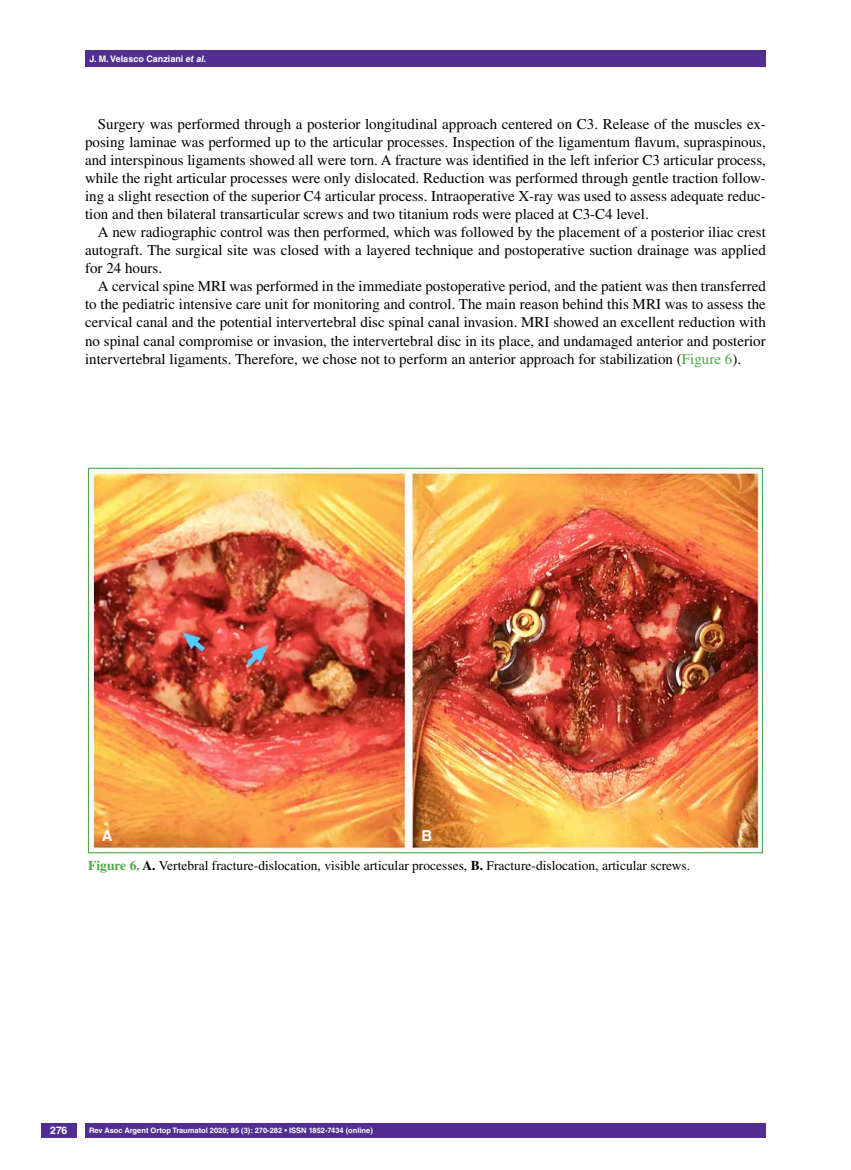
<style>
.page{position:relative;width:851px;height:1170px;background:#fff}
.page>*{position:absolute;margin:0;border:0;box-sizing:border-box;transform-origin:0 0}
.t1{font:15px/18px "Times LT Std";color:#000;text-align:justify}
.t2{font:700 15px "Helvetica LT Std";color:#fff}
.t3{font:13.5px "Times LT Std";color:#000}
.t4{font:700 10.5px "Helvetica LT Std";color:#fff}
.t5{font:700 9px "Helvetica LT Std";color:#fff}
.t6{font:700 7.5px "Helvetica LT Std";color:#fff}
.s1{font-style:italic}
.s2{color:#49a942}
.s3{font-weight:700;color:#49a942}
.s4{font-weight:700}
</style>
<div class="page">
<div style="left:41px;top:1123px;width:36px;height:14px;background:#522e91"></div>
<div style="left:85px;top:50px;width:680px;height:17px;background:#522e91"></div>
<div style="left:85px;top:1123px;width:680px;height:14px;background:#522e91"></div>
<img style="left:90px;top:469px;width:671px;height:382px">
<p class="t5" style="left:89px;top:53px;width:118px">J. M. Velasco Canziani <span class="s1">et al.</span></p>
<p class="t1" style="left:85px;top:115px;width:682px;text-indent:13px">Surgery was performed through a posterior longitudinal approach centered on C3. Release of the muscles ex&shy;posing laminae was performed up to the articular processes. Inspection of the ligamentum flavum, supraspinous, and interspinous ligaments showed all were torn. A fracture was identified in the left inferior C3 articular process, while the right articular processes were only dislocated. Reduction was performed through gentle traction follow&shy;ing a slight resection of the superior C4 articular process. Intraoperative X-ray was used to assess adequate reduc&shy;tion and then bilateral transarticular screws and two titanium rods were placed at C3-C4 level.</p>
<p class="t1" style="left:85px;top:223px;width:682px;text-indent:13px">A new radiographic control was then performed, which was followed by the placement of a posterior iliac crest autograft. The surgical site was closed with a layered technique and postoperative suction drainage was applied for 24 hours.</p>
<p class="t1" style="left:85px;top:277px;width:682px;text-indent:13px">A cervical spine MRI was performed in the immediate postoperative period, and the patient was then transferred to the pediatric intensive care unit for monitoring and control. The main reason behind this MRI was to assess the cervical canal and the potential intervertebral disc spinal canal invasion. MRI showed an excellent reduction with no spinal canal compromise or invasion, the intervertebral disc in its place, and undamaged anterior and posterior intervertebral ligaments. Therefore, we chose not to perform an anterior approach for stabilization (<span class="s2">Figure 6</span>).</p>
<p class="t2" style="left:102px;top:826px;width:12px">A</p>
<p class="t2" style="left:421px;top:826px;width:12px">B</p>
<p class="t3" style="left:88px;top:857px;width:603px"><span class="s3">Figure 6.</span> <span class="s4">A.</span> Vertebral fracture-dislocation, visible articular processes, <span class="s4">B.</span> Fracture-dislocation, articular screws.</p>
<p class="t4" style="left:50px;top:1124px;width:19px">276</p>
<p class="t6" style="left:89px;top:1125px;width:285px">Rev Asoc Argent Ortop Traumatol 2020; 85 (3): 270-282 • ISSN 1852-7434 (online)</p>
</div>
